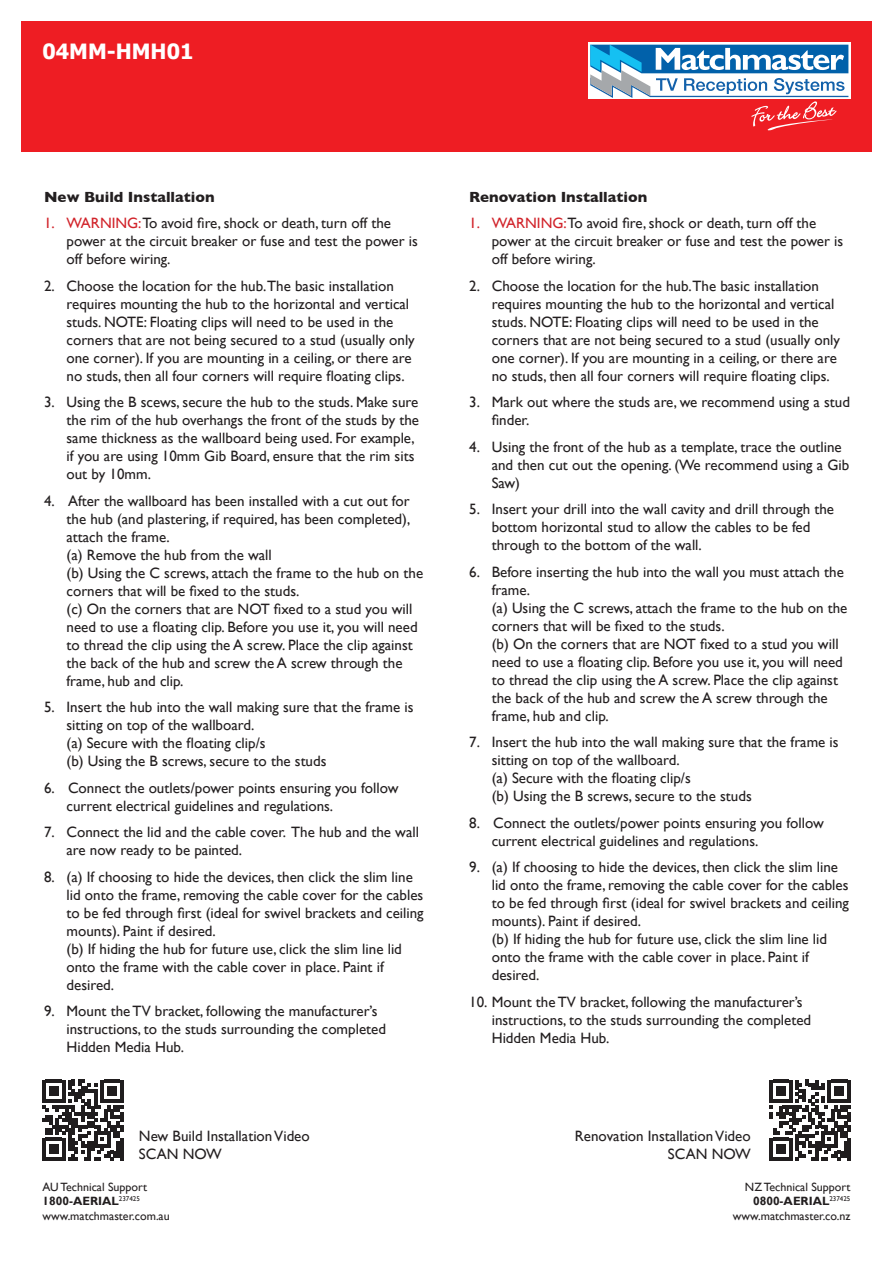
<style>
.page{position:relative;width:893px;height:1263px;background:#fff}
.page>*{position:absolute;margin:0;border:0;box-sizing:border-box;transform-origin:0 0}
.t1{font:700 21px "Tahoma";color:#fff}
.t2{font:15px/18px "Gill Sans";color:#231f20}
.t3{font:700 15px "Gill Sans";color:#231f20}
.t4{font:12px "Gill Sans";color:#231f20}
.t5{font:700 12px "Gill Sans";color:#231f20}
.s1{color:#d1232a}
</style>
<div class="page">
<div style="left:21px;top:21px;width:851px;height:131px;background:#ee1d23"></div>
<svg style="left:588px;top:43px;width:262px;height:56px"></svg>
<svg style="left:590px;top:45px;width:258px;height:85px"></svg>
<svg style="left:43px;top:1080px;width:80px;height:80px"></svg>
<hr style="left:120px;top:1138px;width:3px;height:22px;background:#201d1e">
<svg style="left:770px;top:1080px;width:80px;height:80px"></svg>
<hr style="left:847px;top:1138px;width:3px;height:22px;background:#201d1e">
<h1 class="t1" style="left:43px;top:36px;width:152px">04MM-HMH01</h1>
<p class="t3" style="left:44px;top:185px;width:172px">New Build Installation</p>
<p class="t2" style="left:67px;top:214px;width:353px;text-indent:-22px"><span class="s1">1. WARNING:</span>To avoid fire, shock or death, turn off the power at the circuit breaker or fuse and test the power is off before wiring.</p>
<p class="t2" style="left:67px;top:276px;width:350px;text-indent:-22px">2. Choose the location for the hub.The basic installation requires mounting the hub to the horizontal and vertical studs. NOTE: Floating clips will need to be used in the corners that are not being secured to a stud (usually only one corner). If you are mounting in a ceiling, or there are no studs, then all four corners will require floating clips.</p>
<p class="t2" style="left:67px;top:393px;width:354px;text-indent:-22px">3. Using the B scews, secure the hub to the studs. Make sure the rim of the hub overhangs the front of the studs by the same thickness as the wallboard being used. For example, if you are using 10mm Gib Board, ensure that the rim sits out by 10mm.</p>
<p class="t2" style="left:67px;top:491px;width:358px;text-indent:-22px">4. After the wallboard has been installed with a cut out for the hub (and plastering, if required, has been completed), attach the frame.<br>(a) Remove the hub from the wall<br>(b) Using the C screws, attach the frame to the hub on the corners that will be fixed to the studs.<br>(c) On the corners that are NOT fixed to a stud you will need to use a floating clip. Before you use it, you will need to thread the clip using the A screw. Place the clip against the back of the hub and screw the A screw through the frame, hub and clip.</p>
<p class="t2" style="left:67px;top:698px;width:348px;text-indent:-22px">5. Insert the hub into the wall making sure that the frame is sitting on top of the wallboard.<br>(a) Secure with the floating clip/s<br>(b) Using the B screws, secure to the studs</p>
<p class="t2" style="left:67px;top:778px;width:334px;text-indent:-22px">6. Connect the outlets/power points ensuring you follow current electrical guidelines and regulations.</p>
<p class="t2" style="left:67px;top:823px;width:354px;text-indent:-22px">7. Connect the lid and the cable cover. The hub and the wall are now ready to be painted.</p>
<p class="t2" style="left:67px;top:867px;width:359px;text-indent:-22px">8. (a) If choosing to hide the devices, then click the slim line lid onto the frame, removing the cable cover for the cables to be fed through first (ideal for swivel brackets and ceiling mounts). Paint if desired.<br>(b) If hiding the hub for future use, click the slim line lid onto the frame with the cable cover in place. Paint if desired.</p>
<p class="t2" style="left:67px;top:1002px;width:321px;text-indent:-22px">9. Mount the TV bracket, following the manufacturer’s instructions, to the studs surrounding the completed<br>Hidden Media Hub.</p>
<p class="t3" style="left:469px;top:185px;width:179px">Renovation Installation</p>
<p class="t2" style="left:492px;top:214px;width:353px;text-indent:-22px"><span class="s1">1. WARNING:</span>To avoid fire, shock or death, turn off the power at the circuit breaker or fuse and test the power is off before wiring.</p>
<p class="t2" style="left:492px;top:276px;width:350px;text-indent:-22px">2. Choose the location for the hub.The basic installation requires mounting the hub to the horizontal and vertical studs. NOTE: Floating clips will need to be used in the corners that are not being secured to a stud (usually only one corner). If you are mounting in a ceiling, or there are no studs, then all four corners will require floating clips.</p>
<p class="t2" style="left:492px;top:393px;width:360px;text-indent:-22px">3. Mark out where the studs are, we recommend using a stud finder.</p>
<p class="t2" style="left:492px;top:437px;width:359px;text-indent:-22px">4. Using the front of the hub as a template, trace the outline and then cut out the opening. (We recommend using a Gib<br>Saw)</p>
<p class="t2" style="left:492px;top:500px;width:344px;text-indent:-22px">5. Insert your drill into the wall cavity and drill through the bottom horizontal stud to allow the cables to be fed through to the bottom of the wall.</p>
<p class="t2" style="left:492px;top:562px;width:357px;text-indent:-22px">6. Before inserting the hub into the wall you must attach the frame.<br>(a) Using the C screws, attach the frame to the hub on the corners that will be fixed to the studs.<br>(b) On the corners that are NOT fixed to a stud you will need to use a floating clip. Before you use it, you will need to thread the clip using the A screw. Place the clip against the back of the hub and screw the A screw through the frame, hub and clip.</p>
<p class="t2" style="left:492px;top:733px;width:348px;text-indent:-22px">7. Insert the hub into the wall making sure that the frame is sitting on top of the wallboard.<br>(a) Secure with the floating clip/s<br>(b) Using the B screws, secure to the studs</p>
<p class="t2" style="left:492px;top:813px;width:334px;text-indent:-22px">8. Connect the outlets/power points ensuring you follow current electrical guidelines and regulations.</p>
<p class="t2" style="left:492px;top:858px;width:359px;text-indent:-22px">9. (a) If choosing to hide the devices, then click the slim line lid onto the frame, removing the cable cover for the cables to be fed through first (ideal for swivel brackets and ceiling mounts). Paint if desired.<br>(b) If hiding the hub for future use, click the slim line lid onto the frame with the cable cover in place. Paint if desired.</p>
<p class="t2" style="left:492px;top:992px;width:321px;text-indent:-22px">10. Mount the TV bracket, following the manufacturer’s instructions, to the studs surrounding the completed<br>Hidden Media Hub.</p>
<p class="t2" style="left:139px;top:1127px;width:172px">New Build Installation Video<br>SCAN NOW</p>
<p class="t2" style="left:575px;top:1127px;width:177px;text-align:right">Renovation Installation Video<br>SCAN NOW</p>
<p class="t4" style="left:43px;top:1180px;width:106px">AU Technical Support</p>
<p class="t4" style="left:745px;top:1180px;width:107px">NZ Technical Support</p>
<p class="t5" style="left:43px;top:1194px;width:99px">1800-AERIAL<sup>237425</sup></p>
<p class="t5" style="left:753px;top:1194px;width:99px">0800-AERIAL<sup>237425</sup></p>
<p class="t4" style="left:43px;top:1209px;width:129px">www.matchmaster.com.au</p>
<p class="t4" style="left:733px;top:1209px;width:119px">www.matchmaster.co.nz</p>
</div>
